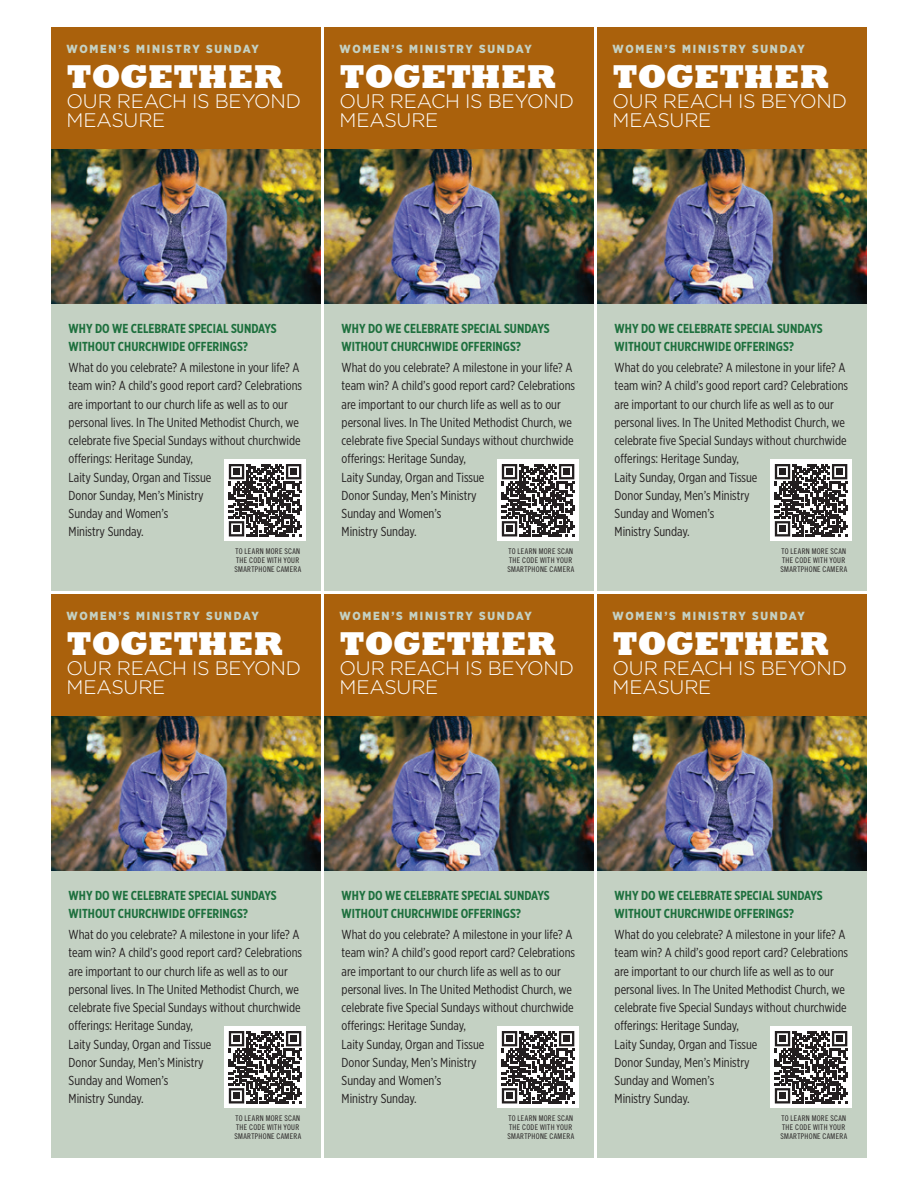
<style>
.page{position:relative;width:918px;height:1188px;background:#fff}
.page>*{position:absolute;margin:0;border:0;box-sizing:border-box;transform-origin:0 0}
.t1{font:800 33.9px "Rockwell";letter-spacing:-.015em;color:#fff}
.t2{font:300 19.5px/19.5px "Gotham";letter-spacing:-.015em;color:#fff}
.t3{font:13.05px/18.3px "Gotham X Narrow";color:#231f20}
.t4{font:700 13.05px/18.3px "Gotham X Narrow";color:#1e703e}
.t5{font:900 11.7px "Gotham Narrow";letter-spacing:.15em;color:#c4d1c3}
.t6{font:7.8px/9.1px "Trade Gothic LT Std Cn 18";letter-spacing:.04em;color:#231f20}
</style>
<div class="page">
<div style="left:51px;top:286px;width:270px;height:304px;background:#c4d1c3"></div>
<img style="left:51px;top:148px;width:270px;height:156px">
<div style="left:51px;top:27px;width:270px;height:121px;background:#aa610c"></div>
<div style="left:224px;top:460px;width:82px;height:81px;background:#fff"></div>
<svg style="left:229px;top:464px;width:72px;height:73px"></svg>
<div style="left:233px;top:468px;width:7px;height:7px;background:#231f20"></div>
<div style="left:290px;top:468px;width:7px;height:7px;background:#231f20"></div>
<div style="left:233px;top:526px;width:7px;height:6px;background:#231f20"></div>
<div style="left:324px;top:286px;width:270px;height:304px;background:#c4d1c3"></div>
<img style="left:324px;top:148px;width:270px;height:156px">
<div style="left:324px;top:27px;width:270px;height:121px;background:#aa610c"></div>
<div style="left:497px;top:460px;width:82px;height:81px;background:#fff"></div>
<svg style="left:502px;top:464px;width:72px;height:73px"></svg>
<div style="left:506px;top:468px;width:7px;height:7px;background:#231f20"></div>
<div style="left:563px;top:468px;width:7px;height:7px;background:#231f20"></div>
<div style="left:506px;top:526px;width:7px;height:6px;background:#231f20"></div>
<div style="left:597px;top:286px;width:270px;height:304px;background:#c4d1c3"></div>
<img style="left:597px;top:148px;width:270px;height:156px">
<div style="left:597px;top:27px;width:270px;height:121px;background:#aa610c"></div>
<div style="left:770px;top:460px;width:82px;height:81px;background:#fff"></div>
<svg style="left:775px;top:464px;width:72px;height:73px"></svg>
<div style="left:779px;top:468px;width:7px;height:7px;background:#231f20"></div>
<div style="left:836px;top:468px;width:7px;height:7px;background:#231f20"></div>
<div style="left:779px;top:526px;width:7px;height:6px;background:#231f20"></div>
<div style="left:51px;top:853px;width:270px;height:304px;background:#c4d1c3"></div>
<img style="left:51px;top:715px;width:270px;height:156px">
<div style="left:51px;top:594px;width:270px;height:121px;background:#aa610c"></div>
<div style="left:224px;top:1027px;width:82px;height:81px;background:#fff"></div>
<svg style="left:229px;top:1031px;width:72px;height:73px"></svg>
<div style="left:233px;top:1035px;width:7px;height:7px;background:#231f20"></div>
<div style="left:290px;top:1035px;width:7px;height:7px;background:#231f20"></div>
<div style="left:233px;top:1093px;width:7px;height:6px;background:#231f20"></div>
<div style="left:324px;top:853px;width:270px;height:304px;background:#c4d1c3"></div>
<img style="left:324px;top:715px;width:270px;height:156px">
<div style="left:324px;top:594px;width:270px;height:121px;background:#aa610c"></div>
<div style="left:497px;top:1027px;width:82px;height:81px;background:#fff"></div>
<svg style="left:502px;top:1031px;width:72px;height:73px"></svg>
<div style="left:506px;top:1035px;width:7px;height:7px;background:#231f20"></div>
<div style="left:563px;top:1035px;width:7px;height:7px;background:#231f20"></div>
<div style="left:506px;top:1093px;width:7px;height:6px;background:#231f20"></div>
<div style="left:597px;top:853px;width:270px;height:304px;background:#c4d1c3"></div>
<img style="left:597px;top:715px;width:270px;height:156px">
<div style="left:597px;top:594px;width:270px;height:121px;background:#aa610c"></div>
<div style="left:770px;top:1027px;width:82px;height:81px;background:#fff"></div>
<svg style="left:775px;top:1031px;width:72px;height:73px"></svg>
<div style="left:779px;top:1035px;width:7px;height:7px;background:#231f20"></div>
<div style="left:836px;top:1035px;width:7px;height:7px;background:#231f20"></div>
<div style="left:779px;top:1093px;width:7px;height:6px;background:#231f20"></div>
<p class="t5" style="left:67px;top:42px;width:194px">WOMEN’S MINISTRY SUNDAY</p>
<h1 class="t1" style="left:67px;top:57px;width:218px">TOGETHER</h1>
<h2 class="t2" style="left:67px;top:90px;width:236px">OUR REACH IS BEYOND<br>MEASURE</h2>
<p class="t5" style="left:340px;top:42px;width:194px">WOMEN’S MINISTRY SUNDAY</p>
<h1 class="t1" style="left:340px;top:57px;width:218px">TOGETHER</h1>
<h2 class="t2" style="left:340px;top:90px;width:236px">OUR REACH IS BEYOND<br>MEASURE</h2>
<p class="t5" style="left:613px;top:42px;width:194px">WOMEN’S MINISTRY SUNDAY</p>
<h1 class="t1" style="left:613px;top:57px;width:218px">TOGETHER</h1>
<h2 class="t2" style="left:613px;top:90px;width:236px">OUR REACH IS BEYOND<br>MEASURE</h2>
<p class="t4" style="left:69px;top:319px;width:210px">WHY DO WE CELEBRATE SPECIAL SUNDAYS<br>WITHOUT CHURCHWIDE OFFERINGS?</p>
<p class="t3" style="left:69px;top:358px;width:235px">What do you celebrate? A milestone in your life? A team win? A child’s good report card? Celebrations are important to our church life as well as to our personal lives. In The United Methodist Church, we celebrate five Special Sundays without churchwide offerings: Heritage Sunday,<br>Laity Sunday, Organ and Tissue<br>Donor Sunday, Men’s Ministry<br>Sunday and Women’s<br>Ministry Sunday.</p>
<p class="t6" style="left:234px;top:546px;width:68px">TO LEARN MORE SCAN<br>THE CODE WITH YOUR<br>SMARTPHONE CAMERA</p>
<p class="t5" style="left:67px;top:609px;width:194px">WOMEN’S MINISTRY SUNDAY</p>
<h1 class="t1" style="left:67px;top:624px;width:218px">TOGETHER</h1>
<h2 class="t2" style="left:67px;top:657px;width:236px">OUR REACH IS BEYOND<br>MEASURE</h2>
<p class="t4" style="left:342px;top:319px;width:210px">WHY DO WE CELEBRATE SPECIAL SUNDAYS<br>WITHOUT CHURCHWIDE OFFERINGS?</p>
<p class="t3" style="left:342px;top:358px;width:235px">What do you celebrate? A milestone in your life? A team win? A child’s good report card? Celebrations are important to our church life as well as to our personal lives. In The United Methodist Church, we celebrate five Special Sundays without churchwide offerings: Heritage Sunday,<br>Laity Sunday, Organ and Tissue<br>Donor Sunday, Men’s Ministry<br>Sunday and Women’s<br>Ministry Sunday.</p>
<p class="t6" style="left:507px;top:546px;width:68px">TO LEARN MORE SCAN<br>THE CODE WITH YOUR<br>SMARTPHONE CAMERA</p>
<p class="t5" style="left:340px;top:609px;width:194px">WOMEN’S MINISTRY SUNDAY</p>
<h1 class="t1" style="left:340px;top:624px;width:218px">TOGETHER</h1>
<h2 class="t2" style="left:340px;top:657px;width:236px">OUR REACH IS BEYOND<br>MEASURE</h2>
<p class="t4" style="left:615px;top:319px;width:210px">WHY DO WE CELEBRATE SPECIAL SUNDAYS<br>WITHOUT CHURCHWIDE OFFERINGS?</p>
<p class="t3" style="left:615px;top:358px;width:235px">What do you celebrate? A milestone in your life? A team win? A child’s good report card? Celebrations are important to our church life as well as to our personal lives. In The United Methodist Church, we celebrate five Special Sundays without churchwide offerings: Heritage Sunday,<br>Laity Sunday, Organ and Tissue<br>Donor Sunday, Men’s Ministry<br>Sunday and Women’s<br>Ministry Sunday.</p>
<p class="t6" style="left:780px;top:546px;width:68px">TO LEARN MORE SCAN<br>THE CODE WITH YOUR<br>SMARTPHONE CAMERA</p>
<p class="t5" style="left:613px;top:609px;width:194px">WOMEN’S MINISTRY SUNDAY</p>
<h1 class="t1" style="left:613px;top:624px;width:218px">TOGETHER</h1>
<h2 class="t2" style="left:613px;top:657px;width:236px">OUR REACH IS BEYOND<br>MEASURE</h2>
<p class="t4" style="left:69px;top:886px;width:210px">WHY DO WE CELEBRATE SPECIAL SUNDAYS<br>WITHOUT CHURCHWIDE OFFERINGS?</p>
<p class="t3" style="left:69px;top:925px;width:235px">What do you celebrate? A milestone in your life? A team win? A child’s good report card? Celebrations are important to our church life as well as to our personal lives. In The United Methodist Church, we celebrate five Special Sundays without churchwide offerings: Heritage Sunday,<br>Laity Sunday, Organ and Tissue<br>Donor Sunday, Men’s Ministry<br>Sunday and Women’s<br>Ministry Sunday.</p>
<p class="t6" style="left:234px;top:1113px;width:68px">TO LEARN MORE SCAN<br>THE CODE WITH YOUR<br>SMARTPHONE CAMERA</p>
<p class="t4" style="left:342px;top:886px;width:210px">WHY DO WE CELEBRATE SPECIAL SUNDAYS<br>WITHOUT CHURCHWIDE OFFERINGS?</p>
<p class="t3" style="left:342px;top:925px;width:235px">What do you celebrate? A milestone in your life? A team win? A child’s good report card? Celebrations are important to our church life as well as to our personal lives. In The United Methodist Church, we celebrate five Special Sundays without churchwide offerings: Heritage Sunday,<br>Laity Sunday, Organ and Tissue<br>Donor Sunday, Men’s Ministry<br>Sunday and Women’s<br>Ministry Sunday.</p>
<p class="t6" style="left:507px;top:1113px;width:68px">TO LEARN MORE SCAN<br>THE CODE WITH YOUR<br>SMARTPHONE CAMERA</p>
<p class="t4" style="left:615px;top:886px;width:210px">WHY DO WE CELEBRATE SPECIAL SUNDAYS<br>WITHOUT CHURCHWIDE OFFERINGS?</p>
<p class="t3" style="left:615px;top:925px;width:235px">What do you celebrate? A milestone in your life? A team win? A child’s good report card? Celebrations are important to our church life as well as to our personal lives. In The United Methodist Church, we celebrate five Special Sundays without churchwide offerings: Heritage Sunday,<br>Laity Sunday, Organ and Tissue<br>Donor Sunday, Men’s Ministry<br>Sunday and Women’s<br>Ministry Sunday.</p>
<p class="t6" style="left:780px;top:1113px;width:68px">TO LEARN MORE SCAN<br>THE CODE WITH YOUR<br>SMARTPHONE CAMERA</p>
</div>
